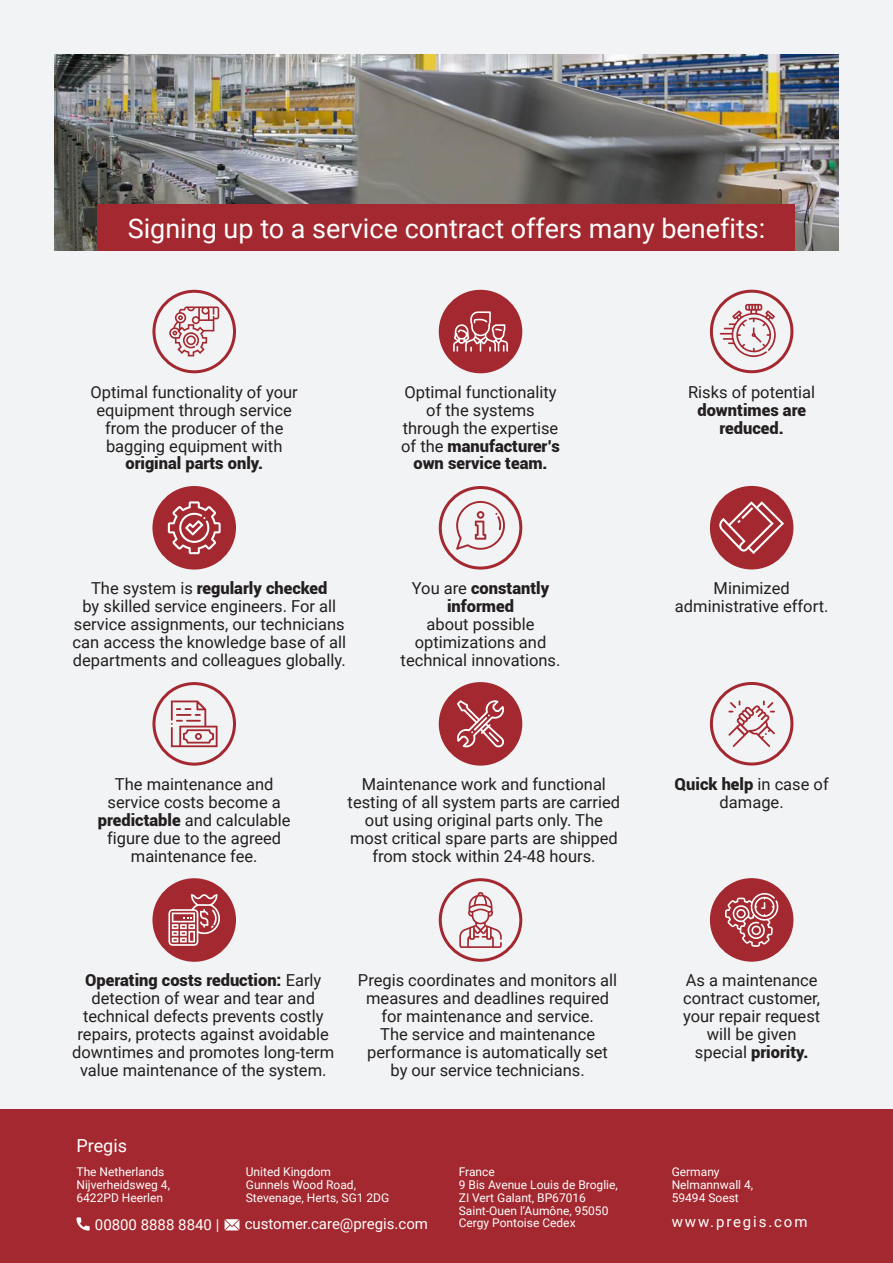
<style>
.page{position:relative;width:893px;height:1263px;background:#fff}
.page>*{position:absolute;margin:0;border:0;box-sizing:border-box;transform-origin:0 0}
.H4_black{font:27px "Roboto";color:#fff}
.t1{font:18px "Roboto";color:#fff}
.H4_black-2{font:16.5px/17.9px "Roboto";color:#231f20;text-align:center}
.H4_black-3{font:900 16.5px/17.9px "Roboto";color:#231f20;text-align:center}
.t2{font:15px "Roboto";color:#fff}
.t3{font:15px "Roboto";letter-spacing:.125em;color:#fff}
.t4{font:12px/12.8px "Roboto";color:#fff}
.s1{font-weight:900}
.s2{font-weight:400}
</style>
<div class="page">
<div style="left:0;top:0;width:893px;height:1110px;background:#f2f3f4"></div>
<div style="left:0;top:1110px;width:893px;height:153px;background:#a3282f"></div>
<svg style="left:76px;top:1217px;width:14px;height:13px"></svg>
<svg style="left:225px;top:1219px;width:14px;height:11px"></svg>
<div style="left:154px;top:487px;width:80px;height:81px;background:#a3282f;border-radius:50%"></div>
<div style="left:152px;top:486px;width:84px;height:83px;border:3px solid #a3282f;border-radius:50%"></div>
<div style="left:440px;top:291px;width:81px;height:81px;background:#a3282f;border-radius:50%"></div>
<div style="left:439px;top:290px;width:83px;height:83px;border:3px solid #a3282f;border-radius:50%"></div>
<div style="left:152px;top:290px;width:84px;height:83px;border:3px solid #a3282f;border-radius:50%"></div>
<div style="left:439px;top:878px;width:83px;height:84px;border:3px solid #a3282f;border-radius:50%"></div>
<div style="left:710px;top:682px;width:83px;height:83px;border:3px solid #a3282f;border-radius:50%"></div>
<div style="left:711px;top:880px;width:81px;height:80px;background:#a3282f;border-radius:50%"></div>
<div style="left:710px;top:878px;width:83px;height:84px;border:3px solid #a3282f;border-radius:50%"></div>
<div style="left:154px;top:880px;width:80px;height:80px;background:#a3282f;border-radius:50%"></div>
<div style="left:152px;top:878px;width:84px;height:84px;border:3px solid #a3282f;border-radius:50%"></div>
<div style="left:440px;top:683px;width:81px;height:81px;background:#a3282f;border-radius:50%"></div>
<div style="left:439px;top:682px;width:83px;height:84px;border:3px solid #a3282f;border-radius:50%"></div>
<div style="left:152px;top:682px;width:84px;height:84px;border:3px solid #a3282f;border-radius:50%"></div>
<div style="left:439px;top:486px;width:83px;height:83px;border:3px solid #a3282f;border-radius:50%"></div>
<div style="left:711px;top:487px;width:81px;height:81px;background:#a3282f;border-radius:50%"></div>
<div style="left:710px;top:486px;width:83px;height:83px;border:3px solid #a3282f;border-radius:50%"></div>
<svg style="left:453px;top:311px;width:55px;height:41px"></svg>
<div style="left:710px;top:290px;width:83px;height:83px;border:3px solid #a3282f;border-radius:50%"></div>
<svg style="left:720px;top:304px;width:56px;height:54px"></svg>
<svg style="left:168px;top:894px;width:52px;height:52px"></svg>
<svg style="left:457px;top:700px;width:47px;height:47px"></svg>
<svg style="left:728px;top:700px;width:47px;height:47px"></svg>
<svg style="left:171px;top:700px;width:47px;height:47px"></svg>
<svg style="left:456px;top:501px;width:49px;height:49px"></svg>
<svg style="left:168px;top:501px;width:53px;height:53px"></svg>
<svg style="left:459px;top:892px;width:43px;height:56px"></svg>
<svg style="left:725px;top:893px;width:54px;height:54px"></svg>
<img style="left:54px;top:54px;width:785px;height:197px">
<div style="left:98px;top:204px;width:697px;height:47px;background:#a3282f"></div>
<svg style="left:719px;top:501px;width:65px;height:53px"></svg>
<svg style="left:169px;top:306px;width:50px;height:50px"></svg>
<p class="H4_black" style="left:128px;top:209px;width:639px">Signing up to a service contract offers many benefits:</p>
<p class="H4_black-2" style="left:91px;top:383px;width:209px">Optimal functionality of your equipment through service from the producer of the bagging equipment with <span class="s1">original parts only.</span></p>
<p class="H4_black-2" style="left:73px;top:579px;width:275px">The system is <span class="s1">regularly checked<br></span>by skilled service engineers. For all service assignments, our technicians can access the knowledge base of all departments and colleagues globally.</p>
<p class="H4_black-2" style="left:401px;top:383px;width:160px">Optimal functionality of the systems through the expertise of the <span class="s1">manufacturer’s own service team.</span></p>
<p class="H4_black-2" style="left:401px;top:579px;width:161px">You are <span class="s1">constantly informed<br></span>about possible optimizations and technical innovations.</p>
<p class="H4_black-2" style="left:98px;top:775px;width:194px">The maintenance and service costs become a <span class="s1">predictable</span> and calculable figure due to the agreed maintenance fee.</p>
<p class="H4_black-2" style="left:348px;top:775px;width:274px">Maintenance work and functional testing of all system parts are carried out using original parts only. The most critical spare parts are shipped from stock within 24-48 hours.</p>
<p class="H4_black-2" style="left:72px;top:971px;width:264px"><span class="s1">Operating costs reduction:</span> Early detection of wear and tear and technical defects prevents costly repairs, protects against avoidable downtimes and promotes long-term value maintenance of the system.</p>
<p class="H4_black-2" style="left:358px;top:971px;width:261px">Pregis coordinates and monitors all measures and deadlines required for maintenance and service.<br>The service and maintenance performance is automatically set by our service technicians.</p>
<p class="t1" style="left:76px;top:1132px;width:52px">Pregis</p>
<p class="H4_black-3" style="left:688px;top:382px;width:129px"><span class="s2">Risks of potential </span>downtimes are reduced.</p>
<p class="H4_black-2" style="left:675px;top:579px;width:155px">Minimized administrative effort.</p>
<p class="H4_black-2" style="left:675px;top:775px;width:156px"><span class="s1">Quick help</span> in case of damage.</p>
<p class="H4_black-2" style="left:683px;top:971px;width:139px">As a maintenance contract customer, your repair request will be given special <span class="s1">priority.</span></p>
<p class="t4" style="left:76px;top:1165px;width:90px">The Netherlands</p>
<p class="t4" style="left:76px;top:1178px;width:95px">Nijverheidsweg 4,<br>6422PD Heerlen</p>
<p class="t4" style="left:246px;top:1165px;width:87px">United Kingdom</p>
<p class="t4" style="left:246px;top:1178px;width:112px">Gunnels Wood Road,</p>
<p class="t4" style="left:246px;top:1191px;width:145px">Stevenage, Herts, SG1 2DG</p>
<p class="t4" style="left:672px;top:1165px;width:49px">Germany</p>
<p class="t4" style="left:672px;top:1178px;width:83px">Nelmannwall 4,</p>
<p class="t4" style="left:672px;top:1191px;width:69px">59494 Soest</p>
<p class="t4" style="left:459px;top:1165px;width:38px">France</p>
<p class="t4" style="left:459px;top:1178px;width:161px">9 Bis Avenue Louis de Broglie,<br>ZI Vert Galant, BP67016</p>
<p class="t4" style="left:459px;top:1203px;width:151px">Saint-Ouen l’Aumône, 95050<br>Cergy Pontoise Cedex</p>
<p class="t2" style="left:95px;top:1214px;width:126px">00800 8888 8840 |</p>
<p class="t2" style="left:245px;top:1213px;width:185px">customer.care@pregis.com</p>
<p class="t3" style="left:672px;top:1211px;width:137px">www.pregis.com</p>
</div>
